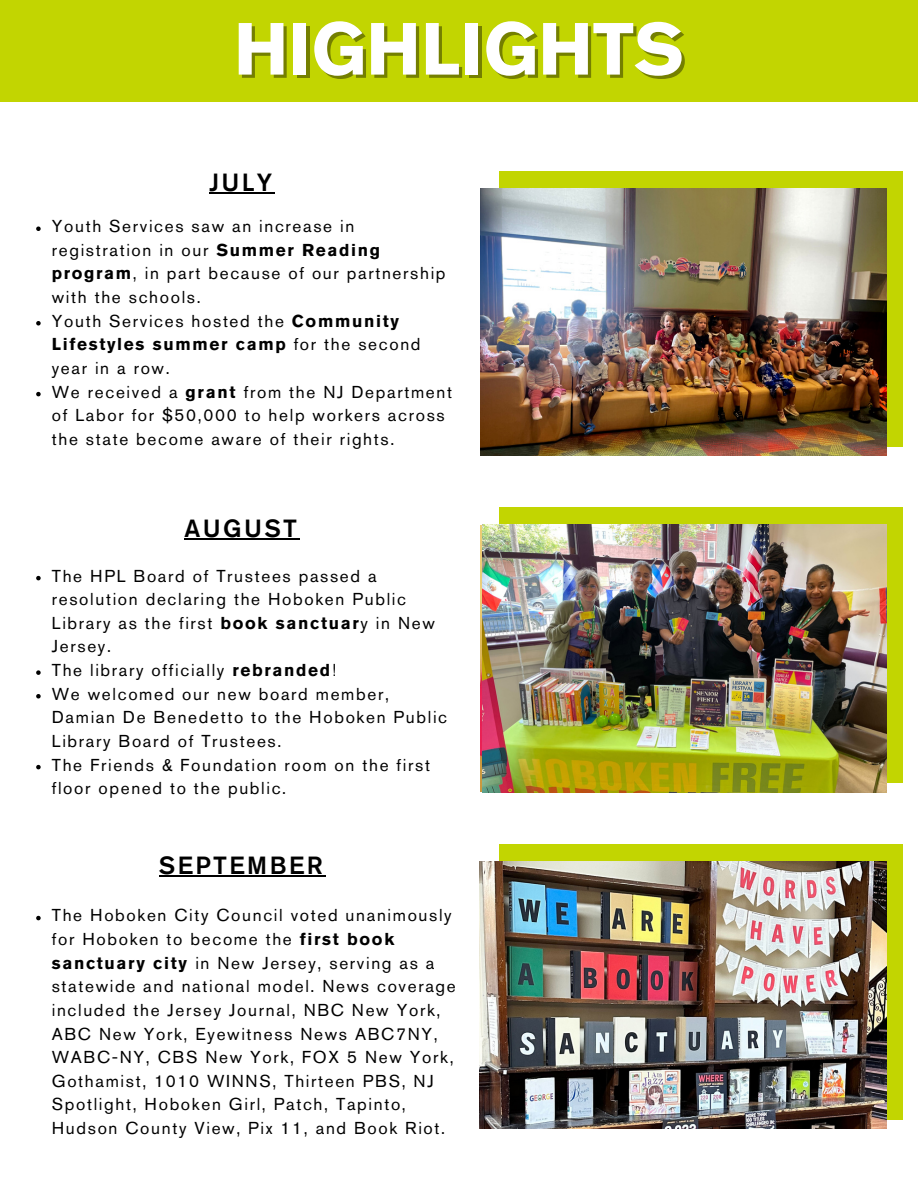
<style>
.page{position:relative;width:918px;height:1188px;background:#fff}
.page>*{position:absolute;margin:0;border:0;box-sizing:border-box;transform-origin:0 0}
.t1{font:700 73.05px "Akzidenz Grotesk Pro";color:#fff}
.t2{font:500 24.6px "Akzidenz Grotesk Pro";letter-spacing:.095em;color:#000}
.t3{font:17.1px/23.7px "Akzidenz Grotesk Pro";letter-spacing:.095em;color:#000}
.s1{font-weight:700}
</style>
<div class="page">
<div style="left:499px;top:172px;width:404px;height:275px;background:#c2d501"></div>
<div style="left:499px;top:507px;width:404px;height:276px;background:#c2d501"></div>
<div style="left:0;top:0;width:918px;height:102px;background:#c2d501"></div>
<div style="left:499px;top:844px;width:404px;height:275px;background:#c2d501"></div>
<img style="left:479px;top:862px;width:408px;height:267px">
<img style="left:481px;top:189px;width:406px;height:266px">
<img style="left:482px;top:525px;width:404px;height:268px">
<hr style="left:209px;top:192px;width:66px;height:2px;background:#000">
<svg style="left:36px;top:227px;width:5px;height:4px"></svg>
<svg style="left:36px;top:321px;width:5px;height:5px"></svg>
<svg style="left:36px;top:392px;width:5px;height:4px"></svg>
<hr style="left:185px;top:538px;width:115px;height:2px;background:#000">
<svg style="left:36px;top:576px;width:5px;height:4px"></svg>
<svg style="left:36px;top:670px;width:5px;height:5px"></svg>
<svg style="left:36px;top:694px;width:5px;height:5px"></svg>
<svg style="left:36px;top:765px;width:5px;height:4px"></svg>
<hr style="left:159px;top:876px;width:166px;height:1px;background:#000">
<svg style="left:36px;top:916px;width:5px;height:4px"></svg>
<p class="t1" style="left:234px;top:20px;width:452px">HIGHLIGHTS</p>
<p class="t2" style="left:209px;top:172px;width:65px">JULY</p>
<p class="t3" style="left:52px;top:216px;width:395px">Youth Services saw an increase in registration in our <span class="s1">Summer Reading program</span>, in part because of our partnership with the schools.</p>
<p class="t3" style="left:52px;top:311px;width:370px">Youth Services hosted the <span class="s1">Community<br>Lifestyles summer camp</span> for the second year in a row.</p>
<p class="t3" style="left:52px;top:381px;width:402px">We received a <span class="s1">grant</span> from the NJ Department of Labor for $50,000 to help workers across the state become aware of their rights.</p>
<p class="t2" style="left:185px;top:518px;width:114px">AUGUST</p>
<p class="t3" style="left:52px;top:565px;width:385px">The HPL Board of Trustees passed a resolution declaring the Hoboken Public<br>Library as the first <span class="s1">book sanctuar</span>y in New<br>Jersey.</p>
<p class="t3" style="left:52px;top:660px;width:286px">The library officially <span class="s1">rebranded</span>!</p>
<p class="t3" style="left:52px;top:684px;width:397px">We welcomed our new board member,<br>Damian De Benedetto to the Hoboken Public<br>Library Board of Trustees.</p>
<p class="t3" style="left:52px;top:754px;width:380px">The Friends &amp; Foundation room on the first floor opened to the public.</p>
<p class="t2" style="left:159px;top:856px;width:165px">SEPTEMBER</p>
<p class="t3" style="left:52px;top:905px;width:406px">The Hoboken City Council voted unanimously for Hoboken to become the <span class="s1">first book sanctuary city</span> in New Jersey, serving as a statewide and national model. News coverage included the Jersey Journal, NBC New York, ABC New York, Eyewitness News ABC7NY, WABC-NY, CBS New York, FOX 5 New York, Gothamist, 1010 WINNS, Thirteen PBS, NJ Spotlight, Hoboken Girl, Patch, Tapinto, Hudson County View, Pix 11, and Book Riot.</p>
</div>
